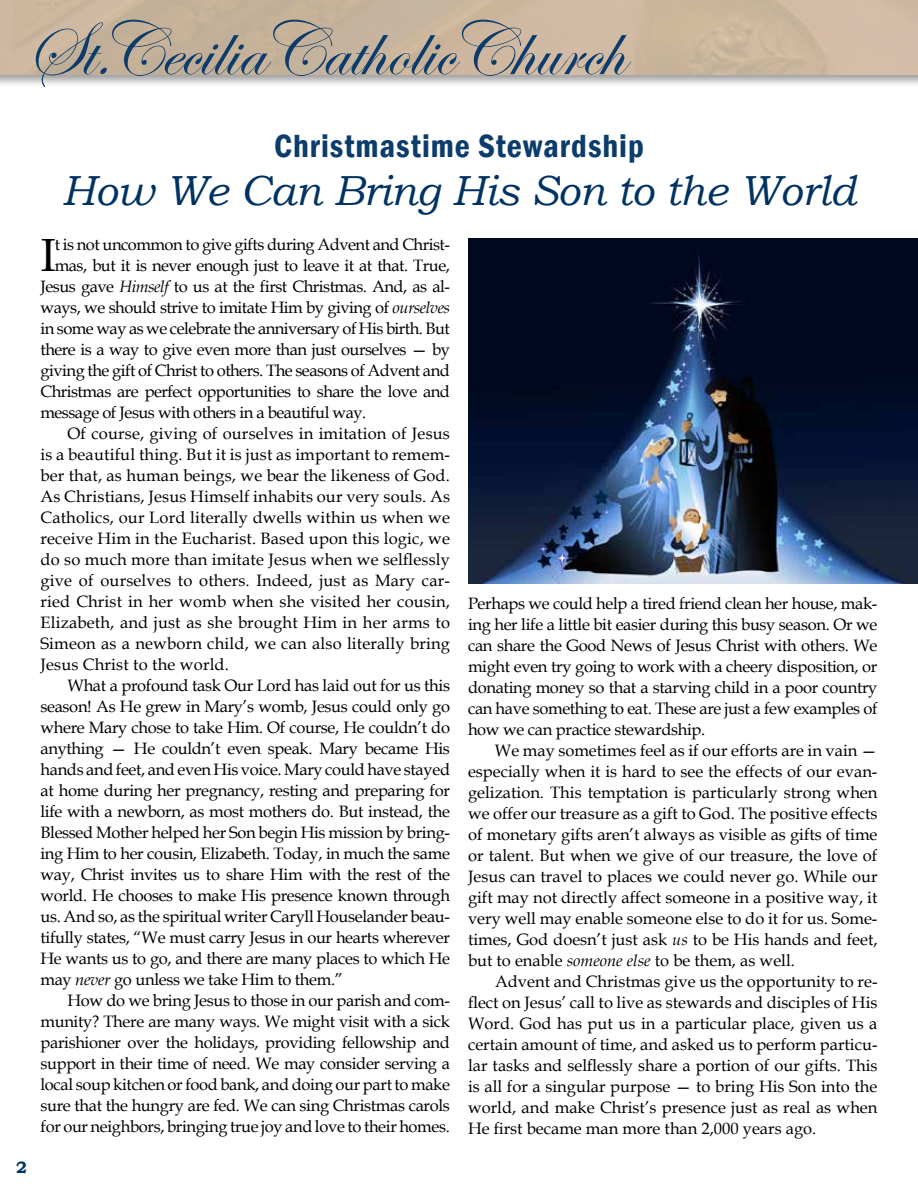
<style>
.page{position:relative;width:918px;height:1188px;background:#fff}
.page>*{position:absolute;margin:0;border:0;box-sizing:border-box;transform-origin:0 0}
.t1{font:78px "Edwardian Script ITC";color:#0c3c6b}
.t2{font:46.65px "Book Antiqua";color:#000}
.t3{font:italic 42px "Bookman Old Style";letter-spacing:-.01em;color:#003262}
.t4{font:600 condensed 33px "Franklin Gothic";letter-spacing:.03em;color:#0c3c6b}
.t5{font:16.5px/21px "Book Antiqua";letter-spacing:-.02em;color:#000;text-align:justify}
.t6{font:16.5px "Book Antiqua";letter-spacing:.01em;color:#000}
.t7{font:700 16.5px "Bookman Old Style";color:#003262}
.s1{font-style:italic}
</style>
<div class="page">
<div style="left:0;top:0;width:918px;height:88px;background:#000;opacity:.39"></div>
<img style="left:0;top:0;width:918px;height:75px">
<img style="left:468px;top:238px;width:450px;height:345px">
<h1 class="t1" style="left:26px;top:7px;width:600px">St.CeciliaCatholicChurch</h1>
<p class="t7" style="left:16px;top:1155px;width:12px">2</p>
<h3 class="t4" style="left:274px;top:124px;width:371px">Christmastime Stewardship</h3>
<h3 class="t3" style="left:62px;top:162px;width:796px">How We Can Bring His Son to the World</h3>
<h2 class="t2" style="left:40px;top:223px;width:17px">I</h2>
<p class="t5" style="left:55px;top:234px;width:397px">t is not uncommon to give gifts during Advent and Christ-</p>
<p class="t5" style="left:55px;top:255px;width:397px">mas, but it is never enough just to leave it at that. True,</p>
<p class="t5" style="left:41px;top:276px;width:411px">Jesus gave <span class="s1">Himself</span> to us at the first Christmas. And, as al-</p>
<p class="t5" style="left:41px;top:297px;width:411px">ways, we should strive to imitate Him by giving of <span class="s1">ourselves</span></p>
<p class="t5" style="left:41px;top:318px;width:411px">in some way as we celebrate the anniversary of His birth. But</p>
<p class="t5" style="left:41px;top:339px;width:411px">there is a way to give even more than just ourselves — by</p>
<p class="t5" style="left:41px;top:360px;width:411px">giving the gift of Christ to others. The seasons of Advent and</p>
<p class="t5" style="left:41px;top:381px;width:411px">Christmas are perfect opportunities to share the love and</p>
<p class="t5" style="left:41px;top:402px;width:327px">message of Jesus with others in a beautiful way.</p>
<p class="t6" style="left:67px;top:422px;width:384px">Of course, giving of ourselves in imitation of Jesus</p>
<p class="t6" style="left:41px;top:443px;width:411px">is a beautiful thing. But it is just as important to remem-</p>
<p class="t6" style="left:41px;top:464px;width:411px">ber that, as human beings, we bear the likeness of God.</p>
<p class="t6" style="left:41px;top:485px;width:411px">As Christians, Jesus Himself inhabits our very souls. As</p>
<p class="t6" style="left:41px;top:506px;width:411px">Catholics, our Lord literally dwells within us when we</p>
<p class="t6" style="left:41px;top:527px;width:411px">receive Him in the Eucharist. Based upon this logic, we</p>
<p class="t6" style="left:41px;top:548px;width:411px">do so much more than imitate Jesus when we selflessly</p>
<p class="t6" style="left:41px;top:569px;width:411px">give of ourselves to others. Indeed, just as Mary car-</p>
<p class="t6" style="left:41px;top:590px;width:411px">ried Christ in her womb when she visited her cousin,</p>
<p class="t6" style="left:41px;top:611px;width:411px">Elizabeth, and just as she brought Him in her arms to</p>
<p class="t6" style="left:41px;top:632px;width:411px">Simeon as a newborn child, we can also literally bring</p>
<p class="t6" style="left:41px;top:653px;width:190px">Jesus Christ to the world.</p>
<p class="t5" style="left:67px;top:675px;width:384px">What a profound task Our Lord has laid out for us this</p>
<p class="t5" style="left:41px;top:696px;width:411px">season! As He grew in Mary’s womb, Jesus could only go</p>
<p class="t5" style="left:41px;top:717px;width:411px">where Mary chose to take Him. Of course, He couldn’t do</p>
<p class="t5" style="left:41px;top:738px;width:411px">anything — He couldn’t even speak. Mary became His</p>
<p class="t5" style="left:41px;top:759px;width:411px">hands and feet, and even His voice. Mary could have stayed</p>
<p class="t5" style="left:41px;top:780px;width:411px">at home during her pregnancy, resting and preparing for</p>
<p class="t5" style="left:41px;top:801px;width:411px">life with a newborn, as most mothers do. But instead, the</p>
<p class="t5" style="left:41px;top:822px;width:411px">Blessed Mother helped her Son begin His mission by bring-</p>
<p class="t5" style="left:41px;top:843px;width:411px">ing Him to her cousin, Elizabeth. Today, in much the same</p>
<p class="t5" style="left:41px;top:864px;width:411px">way, Christ invites us to share Him with the rest of the</p>
<p class="t5" style="left:41px;top:885px;width:411px">world. He chooses to make His presence known through</p>
<p class="t5" style="left:41px;top:906px;width:411px">us. And so, as the spiritual writer Caryll Houselander beau-</p>
<p class="t5" style="left:41px;top:927px;width:411px">tifully states, “We must carry Jesus in our hearts wherever</p>
<p class="t5" style="left:41px;top:948px;width:411px">He wants us to go, and there are many places to which He</p>
<p class="t5" style="left:41px;top:969px;width:304px">may <span class="s1">never</span> go unless we take Him to them.”</p>
<p class="t5" style="left:67px;top:990px;width:384px">How do we bring Jesus to those in our parish and com-</p>
<p class="t5" style="left:41px;top:1011px;width:411px">munity? There are many ways. We might visit with a sick</p>
<p class="t5" style="left:41px;top:1032px;width:411px">parishioner over the holidays, providing fellowship and</p>
<p class="t5" style="left:41px;top:1053px;width:411px">support in their time of need. We may consider serving a</p>
<p class="t5" style="left:41px;top:1074px;width:411px">local soup kitchen or food bank, and doing our part to make</p>
<p class="t5" style="left:41px;top:1095px;width:411px">sure that the hungry are fed. We can sing Christmas carols</p>
<p class="t5" style="left:41px;top:1116px;width:411px">for our neighbors, bringing true joy and love to their homes.</p>
<p class="t5" style="left:468px;top:592px;width:411px">Perhaps we could help a tired friend clean her house, mak&shy;ing her life a little bit easier during this busy season. Or we can share the Good News of Jesus Christ with others. We might even try going to work with a cheery disposition, or donating money so that a starving child in a poor country can have something to eat. These are just a few examples of how we can practice stewardship.</p>
<p class="t5" style="left:468px;top:739px;width:411px;text-indent:27px">We may sometimes feel as if our efforts are in vain — especially when it is hard to see the effects of our evan&shy;gelization. This temptation is particularly strong when we offer our treasure as a gift to God. The positive effects of monetary gifts aren’t always as visible as gifts of time or talent. But when we give of our treasure, the love of Jesus can travel to places we could never go. While our gift may not directly affect someone in a positive way, it very well may enable someone else to do it for us. Some&shy;times, God doesn’t just ask <span class="s1">us</span> to be His hands and feet, but to enable <span class="s1">someone else</span> to be them, as well.</p>
<p class="t5" style="left:468px;top:970px;width:411px;text-indent:27px">Advent and Christmas give us the opportunity to re&shy;flect on Jesus’ call to live as stewards and disciples of His Word. God has put us in a particular place, given us a certain amount of time, and asked us to perform particu&shy;lar tasks and selflessly share a portion of our gifts. This is all for a singular purpose — to bring His Son into the world, and make Christ’s presence just as real as when He first became man more than 2,000 years ago.</p>
</div>
